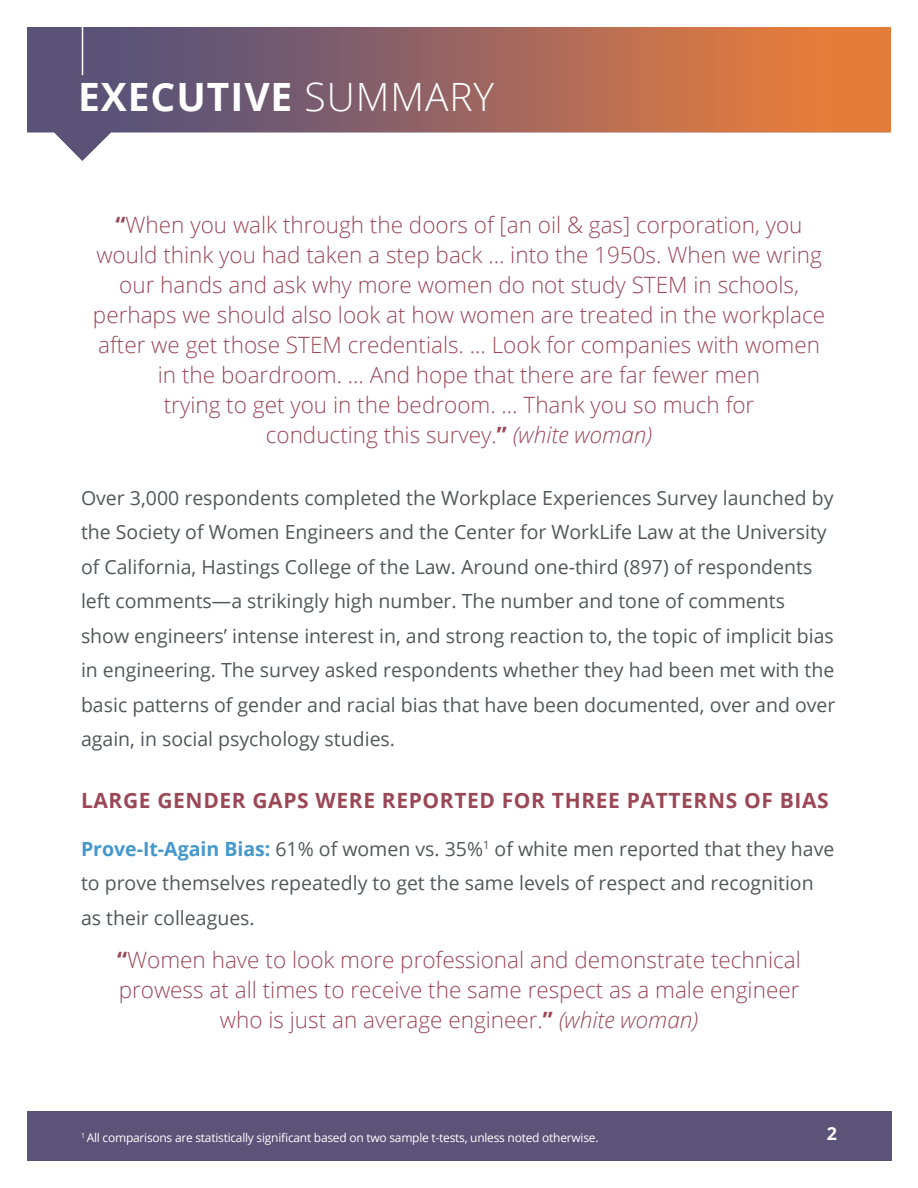
<style>
.page{position:relative;width:918px;height:1188px;background:#fff}
.page>*{position:absolute;margin:0;border:0;box-sizing:border-box;transform-origin:0 0}
.t1{font:700 39px "Open Sans";letter-spacing:.025em;color:#fff}
.t2{font:300 22.5px/30px "Open Sans";color:#9b4856;text-align:center}
.t3{font:700 21px "Open Sans";letter-spacing:.03em;color:#9b4856}
.t4{font:19.5px/34.5px "Open Sans";color:#54575a}
.t5{font:700 18px "Open Sans";color:#fff}
.t6{font:12px "Open Sans";letter-spacing:-.02em;color:#fff}
.s1{font-weight:300}
.s2{font-weight:700}
.s3{font-style:italic}
.s4{font-weight:700;color:#4498cc}
</style>
<div class="page">
<div style="left:27px;top:1111px;width:864px;height:50px;background:#5c5378"></div>
<img style="left:27px;top:27px;width:864px;height:134px">
<hr style="left:82px;top:10px;width:1px;height:65px;background:#fff">
<h1 class="t1" style="left:78px;top:81px;width:418px">EXECUTIVE <span class="s1">SUMMARY</span></h1>
<p class="t2" style="left:93px;top:212px;width:734px"><span class="s2">“</span>When you walk through the doors of [an oil &amp; gas] corporation, you would think you had taken a step back … into the 1950s. When we wring our hands and ask why more women do not study STEM in schools, perhaps we should also look at how women are treated in the workplace after we get those STEM credentials. … Look for companies with women in the boardroom. … And hope that there are far fewer men<br>trying to get you in the bedroom. … Thank you so much for<br>conducting this survey.<span class="s2">”</span> <span class="s3">(white woman)</span></p>
<p class="t4" style="left:81px;top:482px;width:756px">Over 3,000 respondents completed the Workplace Experiences Survey launched by the Society of Women Engineers and the Center for WorkLife Law at the University of California, Hastings College of the Law. Around one-third (897) of respondents left comments—a strikingly high number. The number and tone of comments show engineers’ intense interest in, and strong reaction to, the topic of implicit bias in engineering. The survey asked respondents whether they had been met with the basic patterns of gender and racial bias that have been documented, over and over again, in social psychology studies.</p>
<p class="t3" style="left:81px;top:792px;width:749px">LARGE GENDER GAPS WERE REPORTED FOR THREE PATTERNS OF BIAS</p>
<p class="t4" style="left:81px;top:833px;width:755px"><span class="s4">Prove-It-Again Bias:</span> 61% of women vs. 35%<sup>1</sup> of white men reported that they have to prove themselves repeatedly to get the same levels of respect and recognition as their colleagues.</p>
<p class="t2" style="left:117px;top:947px;width:685px"><span class="s2">“</span>Women have to look more professional and demonstrate technical prowess at all times to receive the same respect as a male engineer who is just an average engineer.<span class="s2">”</span> <span class="s3">(white woman)</span></p>
<p class="t6" style="left:81px;top:1129px;width:519px"><sup>1</sup> All comparisons are statistically significant based on two sample t-tests, unless noted otherwise.</p>
<p class="t5" style="left:827px;top:1126px;width:12px">2</p>
</div>
